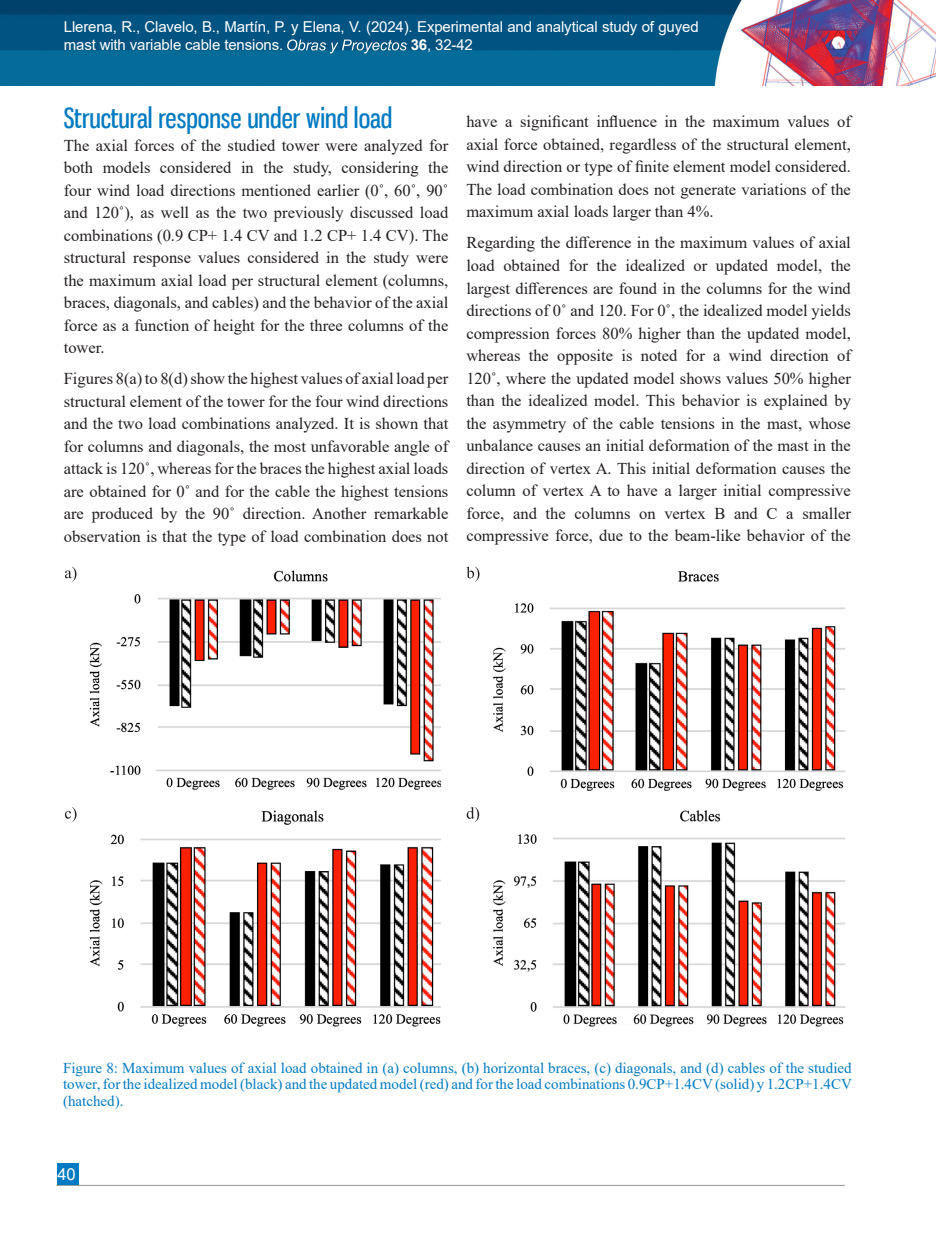
<style>
.page{position:relative;width:936px;height:1234px;background:#fff}
.page>*{position:absolute;margin:0;border:0;box-sizing:border-box;transform-origin:0 0}
.Headings_3{font:27px "Gnuolane Free";color:#007ac2}
.t1{font:16.5px/22.5px "Times New Roman";color:#231f20;text-align:justify}
.t2{font:16.5px "Arial";color:#fff}
.t3{font:15px/16.5px "Times New Roman";color:#007ac2;text-align:justify}
.t4{font:15px/18px "Arial";letter-spacing:-.01em;color:#fff}
.s1{font-weight:700}
</style>
<div class="page">
<img style="left:0;top:0;width:935px;height:85px">
<hr style="left:56px;top:1184px;width:788px;height:1px;background:#939598">
<div style="left:57px;top:1163px;width:21px;height:21px;background:#007ac2"></div>
<svg style="left:287px;top:39px;width:120px;height:14px;background:#397da1"></svg>
<img style="left:89px;top:570px;width:352px;height:457px">
<img style="left:493px;top:571px;width:352px;height:456px">
<svg style="left:466px;top:807px;width:13px;height:14px"></svg>
<svg style="left:65px;top:807px;width:11px;height:14px"></svg>
<svg style="left:466px;top:566px;width:13px;height:15px"></svg>
<svg style="left:65px;top:566px;width:11px;height:15px"></svg>
<p class="t4" style="left:64px;top:18px;width:636px">Llerena, R., Clavelo, B., Martín, P. y Elena, V. (2024). Experimental and analytical study of guyed mast with variable cable tensions.</p>
<p class="t4" style="left:410px;top:36px;width:64px"><span class="s1">36</span>, 32-42</p>
<p class="Headings_3" style="left:64px;top:102px;width:330px">Structural response under wind load</p>
<p class="t1" style="left:64px;top:133px;width:386px">The axial forces of the studied tower were analyzed for both models considered in the study, considering the four wind load directions mentioned earlier (0˚, 60˚, 90˚ and 120˚), as well as the two previously discussed load combinations (0.9 CP+ 1.4 CV and 1.2 CP+ 1.4 CV). The structural response values considered in the study were the maximum axial load per structural element (columns, braces, diagonals, and cables) and the behavior of the axial force as a function of height for the three columns of the tower.</p>
<p class="t1" style="left:64px;top:367px;width:386px">Figures 8(a) to 8(d) show the highest values of axial load per structural element of the tower for the four wind directions and the two load combinations analyzed. It is shown that for columns and diagonals, the most unfavorable angle of attack is 120˚, whereas for the braces the highest axial loads are obtained for 0˚ and for the cable the highest tensions are produced by the 90˚ direction. Another remarkable observation is that the type of load combination does not</p>
<p class="t1" style="left:466px;top:110px;width:386px">have a significant influence in the maximum values of axial force obtained, regardless of the structural element, wind direction or type of finite element model considered.<br>The load combination does not generate variations of the maximum axial loads larger than 4%.</p>
<p class="t1" style="left:466px;top:231px;width:386px">Regarding the difference in the maximum values of axial load obtained for the idealized or updated model, the largest differences are found in the columns for the wind directions of 0˚ and 120. For 0˚, the idealized model yields compression forces 80% higher than the updated model, whereas the opposite is noted for a wind direction of 120˚, where the updated model shows values 50% higher than the idealized model. This behavior is explained by the asymmetry of the cable tensions in the mast, whose unbalance causes an initial deformation of the mast in the direction of vertex A. This initial deformation causes the column of vertex A to have a larger initial compressive force, and the columns on vertex B and C a smaller compressive force, due to the beam-like behavior of the</p>
<p class="t3" style="left:63px;top:1058px;width:790px">Figure 8: Maximum values of axial load obtained in (a) columns, (b) horizontal braces, (c) diagonals, and (d) cables of the studied tower, for the idealized model (black) and the updated model (red) and for the load combinations 0.9CP+1.4CV (solid) y 1.2CP+1.4CV (hatched).</p>
<p class="t2" style="left:57px;top:1162px;width:20px">40</p>
</div>
